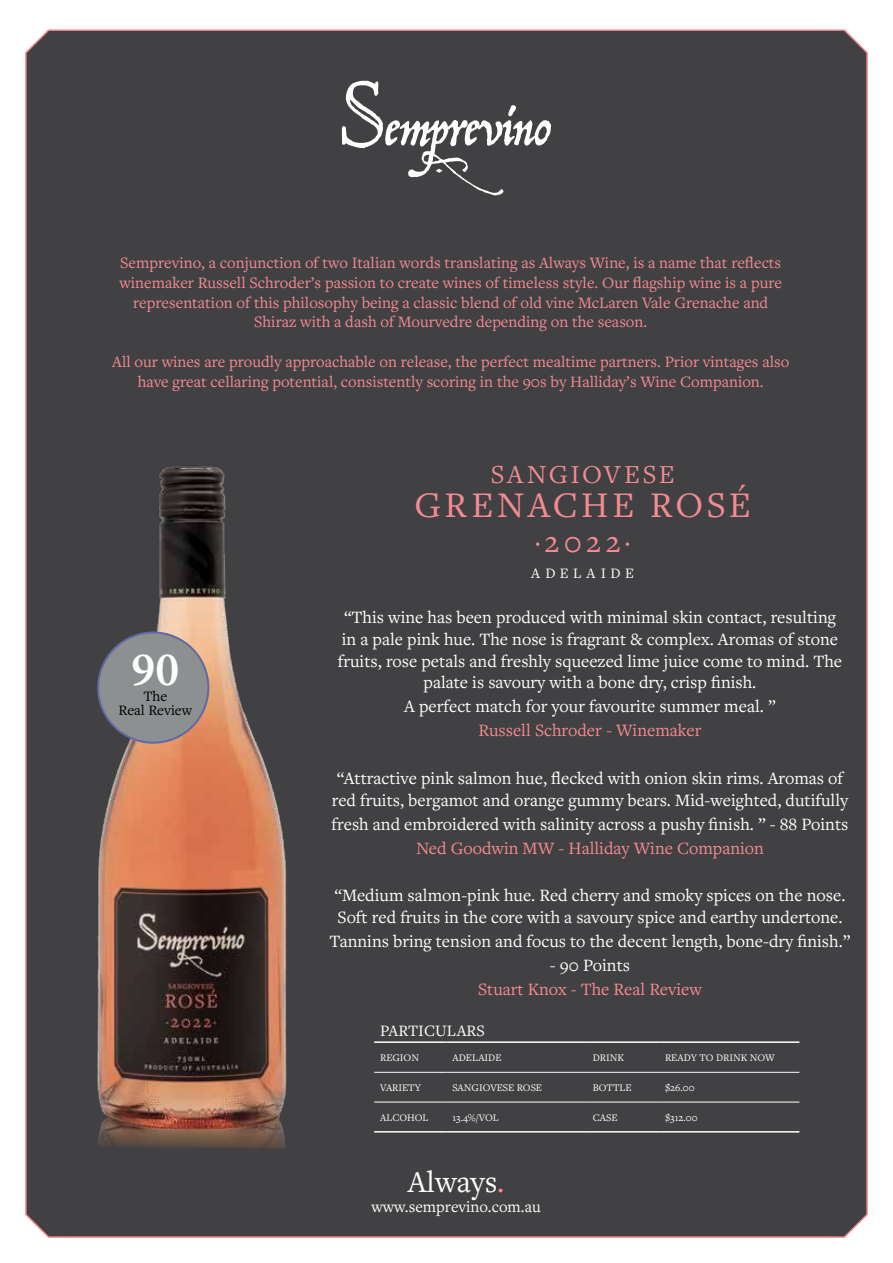
<style>
.page{position:relative;width:893px;height:1263px;background:#fff}
.page>*{position:absolute;margin:0;border:0;box-sizing:border-box;transform-origin:0 0}
.t1{font:600 48.3px "Minion Pro";color:#fff}
.t2{font:37.5px "Freight Text Pro";letter-spacing:.095em;color:#f48b92}
.t3{font:31.5px "Freight Text Pro";color:#fff}
.t4{font:31.5px "Freight Text Pro";color:#f48b92}
.t5{font:27px "Freight Text Pro";letter-spacing:.1em;color:#f48b92}
.t6{font:18px/21.6px "Freight Text Pro";color:#fff}
.t7{font:18px "Freight Text Pro";color:#f48b92}
.t8{font:16.5px/19.8px "Freight Text Pro";color:#f48b92;text-align:center}
.t9{font:16.5px "Freight Text Pro";color:#fff}
.t10{font:15px/13.5px "Freight Text Pro";color:#000;text-align:center}
.t11{font:15px "Freight Text Pro";letter-spacing:.31em;color:#fff}
.t12{font:10.5px "Freight Text Pro";color:#fff}
.s1{color:#f48b92}
</style>
<div class="page">
<div style="left:25px;top:29px;width:843px;height:1209px;background:#414042"></div>
<svg style="left:342px;top:81px;width:209px;height:114px;background:#5d5c5e"></svg>
<svg style="left:536px;top:542px;width:4px;height:4px"></svg>
<svg style="left:625px;top:542px;width:5px;height:4px"></svg>
<hr style="left:374px;top:1041px;width:72px;height:2px;background:#fff">
<hr style="left:446px;top:1041px;width:141px;height:2px;background:#fff">
<hr style="left:587px;top:1041px;width:72px;height:2px;background:#fff">
<hr style="left:659px;top:1041px;width:140px;height:2px;background:#fff">
<hr style="left:374px;top:1131px;width:72px;height:1px;background:#fff">
<hr style="left:446px;top:1131px;width:141px;height:1px;background:#fff">
<hr style="left:587px;top:1131px;width:72px;height:1px;background:#fff">
<hr style="left:659px;top:1131px;width:140px;height:1px;background:#fff">
<hr style="left:374px;top:1072px;width:72px;height:1px;background:#fff">
<hr style="left:446px;top:1072px;width:141px;height:1px;background:#fff">
<hr style="left:587px;top:1072px;width:72px;height:1px;background:#fff">
<hr style="left:659px;top:1072px;width:140px;height:1px;background:#fff">
<hr style="left:374px;top:1102px;width:72px;height:1px;background:#fff">
<hr style="left:446px;top:1102px;width:141px;height:1px;background:#fff">
<hr style="left:587px;top:1102px;width:72px;height:1px;background:#fff">
<hr style="left:659px;top:1102px;width:140px;height:1px;background:#fff">
<img style="left:75px;top:429px;width:253px;height:753px">
<div style="left:98px;top:632px;width:110px;height:111px;background:#8c9091;border-radius:50%"></div>
<div style="left:97px;top:631px;width:112px;height:113px;border:2px solid #6269a7;border-radius:50%"></div>
<p class="t8" style="left:119px;top:252px;width:664px">Semprevino, a conjunction of two Italian words translating as Always Wine, is a name that reflects winemaker Russell Schroder’s passion to create wines of timeless style. Our flagship wine is a pure representation of this philosophy being a classic blend of old vine McLaren Vale Grenache and Shiraz with a dash of Mourvedre depending on the season.</p>
<p class="t8" style="left:112px;top:351px;width:679px">All our wines are proudly approachable on release, the perfect mealtime partners. Prior vintages also have great cellaring potential, consistently scoring in the 90s by Halliday’s Wine Companion.</p>
<h3 class="t5" style="left:491px;top:457px;width:185px">SANGIOVESE</h3>
<h2 class="t2" style="left:414px;top:480px;width:338px">GRENACHE ROSÉ</h2>
<h1 class="t1" style="left:132px;top:636px;width:49px">90</h1>
<p class="t10" style="left:119px;top:689px;width:75px">The<br>Real Review</p>
<h3 class="t4" style="left:545px;top:521px;width:78px">2022</h3>
<p class="t11" style="left:531px;top:563px;width:104px">ADELAIDE</p>
<p class="t6" style="left:338px;top:606px;width:506px;text-align:center">“This wine has been produced with minimal skin contact, resulting in a pale pink hue. The nose is fragrant &amp; complex. Aromas of stone fruits, rose petals and freshly squeezed lime juice come to mind. The palate is savoury with a bone dry, crisp finish.</p>
<p class="t6" style="left:404px;top:695px;width:373px">A perfect match for your favourite summer meal. ”</p>
<p class="t7" style="left:478px;top:719px;width:224px">Russell Schroder - Winemaker</p>
<p class="t6" style="left:332px;top:767px;width:518px">“Attractive pink salmon hue, flecked with onion skin rims. Aromas of red fruits, bergamot and orange gummy bears. Mid-weighted, dutifully</p>
<p class="t6" style="left:332px;top:813px;width:518px">fresh and embroidered with salinity across a pushy finish. ” - 88 Points</p>
<p class="t7" style="left:416px;top:836px;width:349px">Ned Goodwin MW - Halliday Wine Companion</p>
<p class="t6" style="left:335px;top:884px;width:512px">“Medium salmon-pink hue. Red cherry and smoky spices on the nose.<br>Soft red fruits in the core with a savoury spice and earthy undertone.</p>
<p class="t6" style="left:330px;top:930px;width:522px">Tannins bring tension and focus to the decent length, bone-dry finish.”</p>
<p class="t6" style="left:550px;top:954px;width:82px">- 90 Points</p>
<p class="t7" style="left:478px;top:977px;width:225px">Stuart Knox - The Real Review</p>
<p class="t9" style="left:380px;top:1020px;width:106px">PARTICULARS</p>
<p class="t12" style="left:380px;top:1051px;width:40px">REGION</p>
<p class="t12" style="left:452px;top:1051px;width:51px">ADELAIDE</p>
<p class="t12" style="left:593px;top:1051px;width:33px">DRINK</p>
<p class="t12" style="left:665px;top:1051px;width:111px">READY TO DRINK NOW</p>
<p class="t12" style="left:380px;top:1080px;width:42px">VARIETY</p>
<p class="t12" style="left:452px;top:1080px;width:91px">SANGIOVESE ROSE</p>
<p class="t12" style="left:593px;top:1080px;width:40px">BOTTLE</p>
<p class="t12" style="left:665px;top:1080px;width:31px">$26.00</p>
<p class="t12" style="left:380px;top:1110px;width:50px">ALCOHOL</p>
<p class="t12" style="left:452px;top:1110px;width:48px">13.4%/VOL</p>
<p class="t12" style="left:593px;top:1110px;width:26px">CASE</p>
<p class="t12" style="left:665px;top:1110px;width:34px">$312.00</p>
<h3 class="t3" style="left:408px;top:1161px;width:98px">Always<span class="s1">.</span></h3>
<p class="t9" style="left:371px;top:1196px;width:171px">www.semprevino.com.au</p>
</div>
